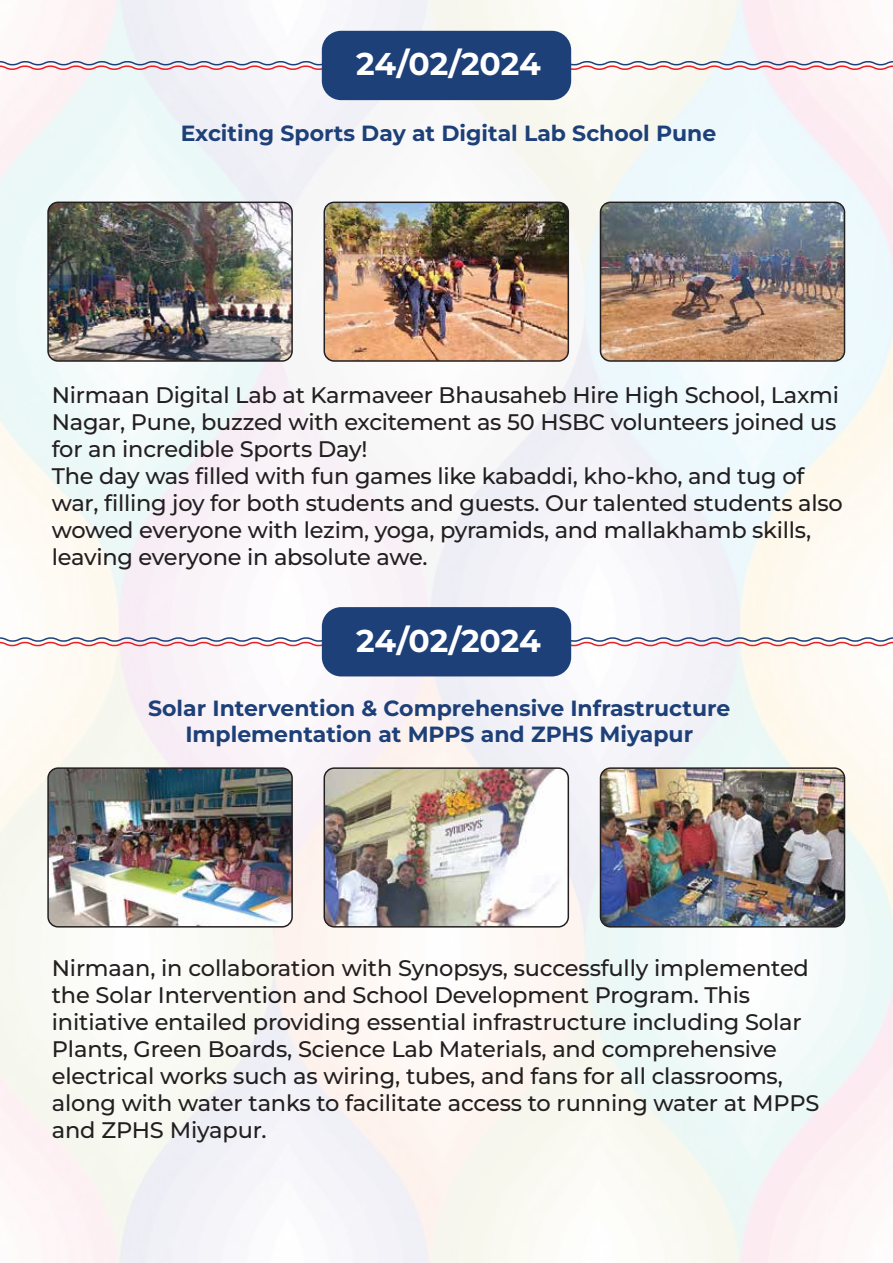
<style>
.page{position:relative;width:893px;height:1263px;background:#fff}
.page>*{position:absolute;margin:0;border:0;box-sizing:border-box;transform-origin:0 0}
.t1{font:700 31.5px "Montserrat";letter-spacing:-.005em;color:#fff}
.t2{font:500 22.5px/27px "Montserrat";letter-spacing:-.01em;color:#231f20}
.t3{font:700 21.9px/26.4px "Montserrat";color:#1d4078;text-align:center}
</style>
<div class="page">
<img style="left:0;top:0;width:893px;height:1263px">
<svg style="left:0;top:60px;width:893px;height:11px"></svg>
<div style="left:322px;top:31px;width:249px;height:69px;background:#1d4078;border-radius:19px"></div>
<img style="left:48px;top:202px;width:244px;height:159px">
<div style="left:47px;top:202px;width:246px;height:160px;border:2px solid #231f20;border-radius:10px"></div>
<img style="left:324px;top:202px;width:244px;height:159px">
<div style="left:324px;top:202px;width:245px;height:160px;border:2px solid #231f20;border-radius:10px"></div>
<img style="left:600px;top:202px;width:244px;height:159px">
<div style="left:600px;top:202px;width:245px;height:160px;border:2px solid #231f20;border-radius:10px"></div>
<svg style="left:0;top:636px;width:893px;height:11px"></svg>
<div style="left:322px;top:607px;width:249px;height:69px;background:#1d4078;border-radius:19px"></div>
<img style="left:48px;top:768px;width:244px;height:159px">
<div style="left:47px;top:767px;width:246px;height:160px;border:2px solid #231f20;border-radius:10px"></div>
<img style="left:324px;top:768px;width:244px;height:159px">
<div style="left:324px;top:767px;width:245px;height:160px;border:2px solid #231f20;border-radius:10px"></div>
<img style="left:600px;top:768px;width:244px;height:159px">
<div style="left:600px;top:767px;width:245px;height:160px;border:2px solid #231f20;border-radius:10px"></div>
<h1 class="t1" style="left:356px;top:43px;width:186px">24/02/2024</h1>
<p class="t3" style="left:181px;top:119px;width:537px">Exciting Sports Day at Digital Lab School Pune</p>
<p class="t2" style="left:52px;top:380px;width:792px">Nirmaan Digital Lab at Karmaveer Bhausaheb Hire High School, Laxmi Nagar, Pune, buzzed with excitement as 50 HSBC volunteers joined us for an incredible Sports Day!<br>The day was filled with fun games like kabaddi, kho-kho, and tug of war, filling joy for both students and guests. Our talented students also wowed everyone with lezim, yoga, pyramids, and mallakhamb skills, leaving everyone in absolute awe.</p>
<h1 class="t1" style="left:356px;top:620px;width:186px">24/02/2024</h1>
<p class="t3" style="left:148px;top:694px;width:583px">Solar Intervention &amp; Comprehensive Infrastructure<br>Implementation at MPPS and ZPHS Miyapur</p>
<p class="t2" style="left:52px;top:954px;width:769px">Nirmaan, in collaboration with Synopsys, successfully implemented the Solar Intervention and School Development Program. This initiative entailed providing essential infrastructure including Solar Plants, Green Boards, Science Lab Materials, and comprehensive electrical works such as wiring, tubes, and fans for all classrooms, along with water tanks to facilitate access to running water at MPPS and ZPHS Miyapur.</p>
</div>
